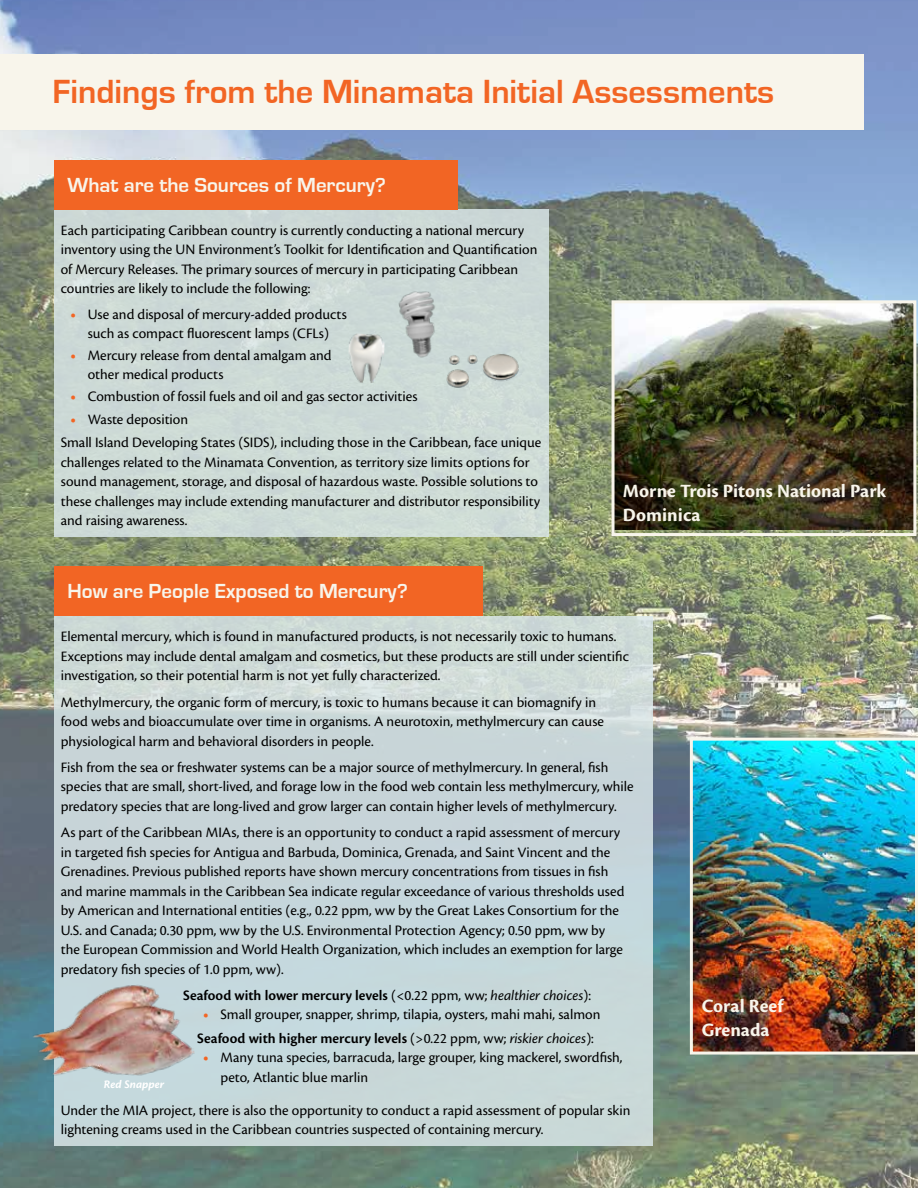
<style>
.page{position:relative;width:918px;height:1188px;background:#fff}
.page>*{position:absolute;margin:0;border:0;box-sizing:border-box;transform-origin:0 0}
.t1{font:700 34.5px "Eurostile";color:#f26524}
.t2{font:700 21px "Eurostile";color:#f8f5eb}
.t3{font:700 19.5px/24px "Cronos Pro";color:#f8f5eb}
.t4{font:15px/19.5px "Cronos Pro";color:#000}
.t5{font:600 15px "Cronos Pro";color:#000}
.t6{font:italic 700 12px "Cronos Pro";color:#fff}
.s1{font-weight:700;color:#f26524}
.s2{font-weight:400}
.s3{font-weight:400;font-style:italic}
.s4{font-weight:600}
.s5{font-style:italic}
</style>
<div class="page">
<img style="left:0;top:0;width:918px;height:1188px">
<div style="left:0;top:54px;width:864px;height:76px;background:#f8f5eb"></div>
<img style="left:616px;top:304px;width:296px;height:226px">
<div style="left:612px;top:300px;width:304px;height:236px;border:3px solid #f8f5eb"></div>
<div style="left:54px;top:210px;width:495px;height:327px;background:#cdd9d6"></div>
<div style="left:54px;top:160px;width:403px;height:50px;background:#f26524"></div>
<img style="left:398px;top:291px;width:37px;height:67px">
<img style="left:446px;top:353px;width:73px;height:34px">
<img style="left:348px;top:334px;width:37px;height:49px">
<div style="left:54px;top:616px;width:598px;height:530px;background:#c7d7d9"></div>
<div style="left:54px;top:567px;width:428px;height:49px;background:#f26524"></div>
<img style="left:694px;top:742px;width:220px;height:309px">
<div style="left:690px;top:738px;width:228px;height:317px;border:3px solid #f8f5eb"></div>
<img style="left:28px;top:979px;width:166px;height:107px">
<h1 class="t1" style="left:53px;top:73px;width:723px">Findings from the Minamata Initial Assessments</h1>
<h2 class="t2" style="left:68px;top:174px;width:320px">What are the Sources of Mercury?</h2>
<p class="t4" style="left:61px;top:220px;width:478px">Each participating Caribbean country is currently conducting a national mercury inventory using the UN Environment’s Toolkit for Identification and Quantification of Mercury Releases. The primary sources of mercury in participating Caribbean countries are likely to include the following:</p>
<p class="t4" style="left:70px;top:305px;width:278px;line-height:18.8px;text-align:center"><span class="s1">•</span> Use and disposal of mercury-added products such as compact fluorescent lamps (CFLs)</p>
<p class="t4" style="left:88px;top:346px;width:245px;line-height:18.8px;text-indent:-17px"><span class="s1">•</span> Mercury release from dental amalgam and other medical products</p>
<p class="t4" style="left:70px;top:387px;width:348px"><span class="s1">•</span> Combustion of fossil fuels and oil and gas sector activities</p>
<p class="t4" style="left:61px;top:408px;width:482px;line-height:23.2px;text-indent:10px"><span class="s1">•</span> Waste deposition<br>Small Island Developing States (SIDS), including those in the Caribbean, face unique</p>
<p class="t4" style="left:61px;top:452px;width:481px">challenges related to the Minamata Convention, as territory size limits options for sound management, storage, and disposal of hazardous waste. Possible solutions to these challenges may include extending manufacturer and distributor responsibility and raising awareness.</p>
<h2 class="t2" style="left:68px;top:580px;width:342px">How are People Exposed to Mercury?</h2>
<h3 class="t3" style="left:623px;top:480px;width:265px">Morne Trois Pitons National Park<br>Dominica</h3>
<p class="t4" style="left:61px;top:627px;width:570px">Elemental mercury, which is found in manufactured products, is not necessarily toxic to humans.<br>Exceptions may include dental amalgam and cosmetics, but these products are still under scientific investigation, so their potential harm is not yet fully characterized.</p>
<p class="t4" style="left:61px;top:692px;width:545px">Methylmercury, the organic form of mercury, is toxic to humans because it can biomagnify in food webs and bioaccumulate over time in organisms. A neurotoxin, methylmercury can cause physiological harm and behavioral disorders in people.</p>
<p class="t4" style="left:61px;top:758px;width:574px">Fish from the sea or freshwater systems can be a major source of methylmercury. In general, fish species that are small, short-lived, and forage low in the food web contain less methylmercury, while predatory species that are long-lived and grow larger can contain higher levels of methylmercury.</p>
<p class="t4" style="left:61px;top:823px;width:565px">As part of the Caribbean MIAs, there is an opportunity to conduct a rapid assessment of mercury in targeted fish species for Antigua and Barbuda, Dominica, Grenada, and Saint Vincent and the Grenadines. Previous published reports have shown mercury concentrations from tissues in fish and marine mammals in the Caribbean Sea indicate regular exceedance of various thresholds used by American and International entities (e.g., 0.22 ppm, ww by the Great Lakes Consortium for the U.S. and Canada; 0.30 ppm, ww by the U.S. Environmental Protection Agency; 0.50 ppm, ww by the European Commission and World Health Organization, which includes an exemption for large predatory fish species of 1.0 ppm, ww).</p>
<p class="t5" style="left:183px;top:987px;width:409px">Seafood with lower mercury levels <span class="s2">(&lt;0.22 ppm, ww;</span> <span class="s3">healthier choices</span><span class="s2">):</span></p>
<p class="t4" style="left:197px;top:1003px;width:405px;line-height:23.2px;text-align:center"><span class="s1">•</span> Small grouper, snapper, shrimp, tilapia, oysters, mahi mahi, salmon<br><span class="s4">Seafood with higher mercury levels</span> (&gt;0.22 ppm, ww; <span class="s5">riskier choices</span>):</p>
<p class="t4" style="left:221px;top:1048px;width:403px;text-indent:-17px"><span class="s1">•</span> Many tuna species, barracuda, large grouper, king mackerel, swordfish, peto, Atlantic blue marlin</p>
<p class="t4" style="left:61px;top:1100px;width:571px">Under the MIA project, there is also the opportunity to conduct a rapid assessment of popular skin lightening creams used in the Caribbean countries suspected of containing mercury.</p>
<p class="t6" style="left:104px;top:1077px;width:62px">Red Snapper</p>
<h3 class="t3" style="left:702px;top:994px;width:83px">Coral Reef<br>Grenada</h3>
</div>
